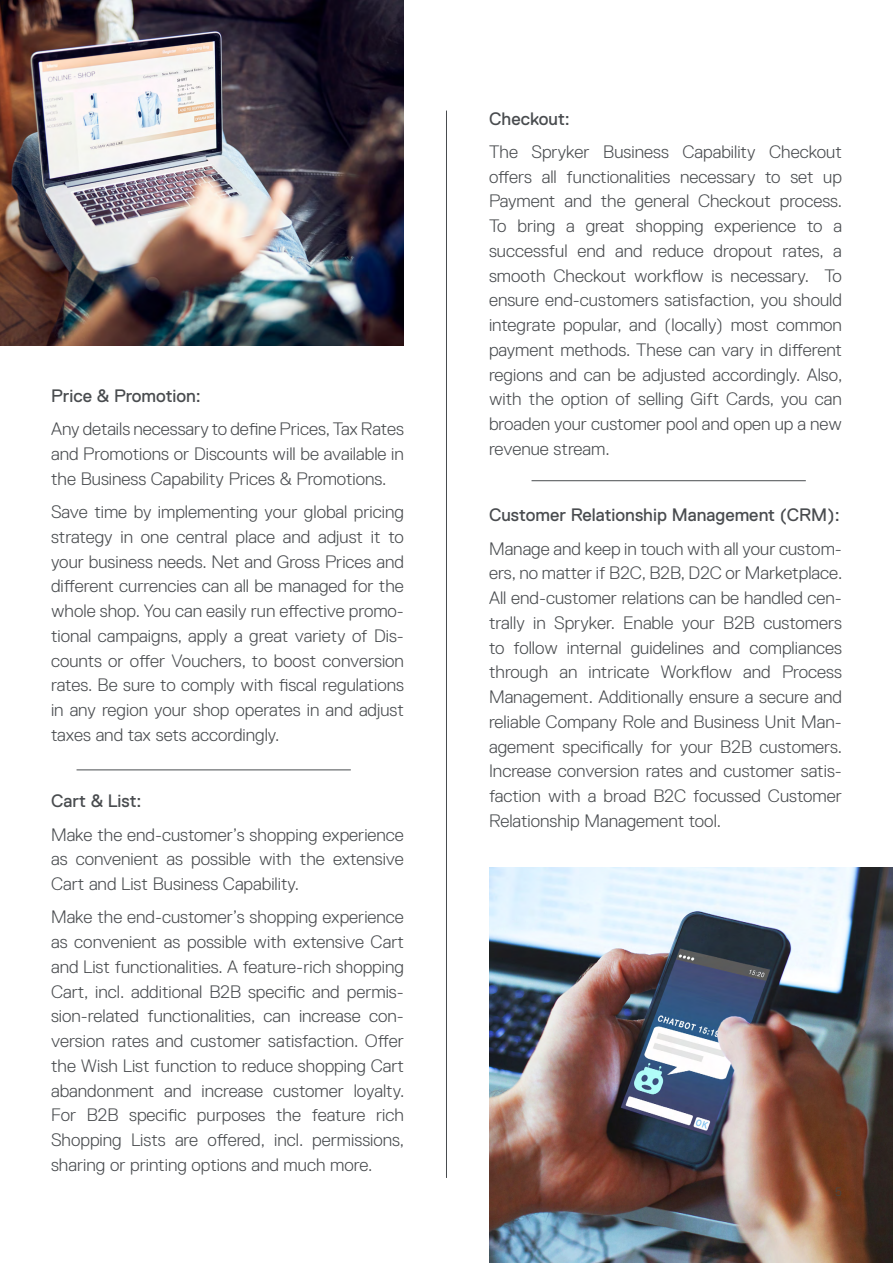
<style>
.page{position:relative;width:893px;height:1263px;background:#fff}
.page>*{position:absolute;margin:0;border:0;box-sizing:border-box;transform-origin:0 0}
.t1{font:300 18px/24.8px "Replica Std";color:#494c4f;text-align:justify}
.t2{font:18px "Replica Std";color:#494c4f}
.t3{font:300 12px "Replica Std";color:#42484c}
</style>
<div class="page">
<img style="left:489px;top:867px;width:404px;height:396px">
<hr style="left:446px;top:111px;width:1px;height:1067px;background:#494c4f">
<hr style="left:77px;top:770px;width:274px;height:1px;background:#494c4f">
<hr style="left:531px;top:480px;width:275px;height:1px;background:#494c4f">
<img style="left:0;top:0;width:404px;height:346px">
<p class="t2" style="left:51px;top:386px;width:151px">Price &amp; Promotion:</p>
<p class="t1" style="left:51px;top:417px;width:354px">Any details necessary to define Prices, Tax Rates and Promotions or Discounts will be available in the Business Capability Prices &amp; Promotions.</p>
<p class="t1" style="left:51px;top:500px;width:354px">Save time by implementing your global pricing strategy in one central place and adjust it to your business needs. Net and Gross Prices and different currencies can all be managed for the whole shop. You can easily run effective promo&shy;tional campaigns, apply a great variety of Dis&shy;counts or offer Vouchers, to boost conversion rates. Be sure to comply with fiscal regulations in any region your shop operates in and adjust taxes and tax sets accordingly.</p>
<p class="t2" style="left:51px;top:791px;width:92px">Cart &amp; List:</p>
<p class="t1" style="left:51px;top:822px;width:354px">Make the end-customer’s shopping experience as convenient as possible with the extensive Cart and List Business Capability.</p>
<p class="t1" style="left:51px;top:905px;width:355px">Make the end-customer’s shopping experience as convenient as possible with extensive Cart and List functionalities. A feature-rich shopping Cart, incl. additional B2B specific and permis&shy;sion-related functionalities, can increase con&shy;version rates and customer satisfaction. Offer the Wish List function to reduce shopping Cart abandonment and increase customer loyalty.<br>For B2B specific purposes the feature rich Shopping Lists are offered, incl. permissions, sharing or printing options and much more.</p>
<p class="t2" style="left:489px;top:108px;width:82px">Checkout:</p>
<p class="t1" style="left:489px;top:139px;width:355px">The Spryker Business Capability Checkout offers all functionalities necessary to set up Payment and the general Checkout process.<br>To bring a great shopping experience to a successful end and reduce dropout rates, a smooth Checkout workflow is necessary. To ensure end-customers satisfaction, you should integrate popular, and (locally) most common payment methods. These can vary in different regions and can be adjusted accordingly. Also, with the option of selling Gift Cards, you can broaden your customer pool and open up a new revenue stream.</p>
<p class="t2" style="left:489px;top:505px;width:352px">Customer Relationship Management (CRM):</p>
<p class="t1" style="left:489px;top:536px;width:355px">Manage and keep in touch with all your custom&shy;ers, no matter if B2C, B2B, D2C or Marketplace.<br>All end-customer relations can be handled cen&shy;trally in Spryker. Enable your B2B customers to follow internal guidelines and compliances through an intricate Workflow and Process Management. Additionally ensure a secure and reliable Company Role and Business Unit Man&shy;agement specifically for your B2B customers.<br>Increase conversion rates and customer satis&shy;faction with a broad B2C focussed Customer Relationship Management tool.</p>
<p class="t3" style="left:835px;top:1185px;width:8px">5</p>
</div>
